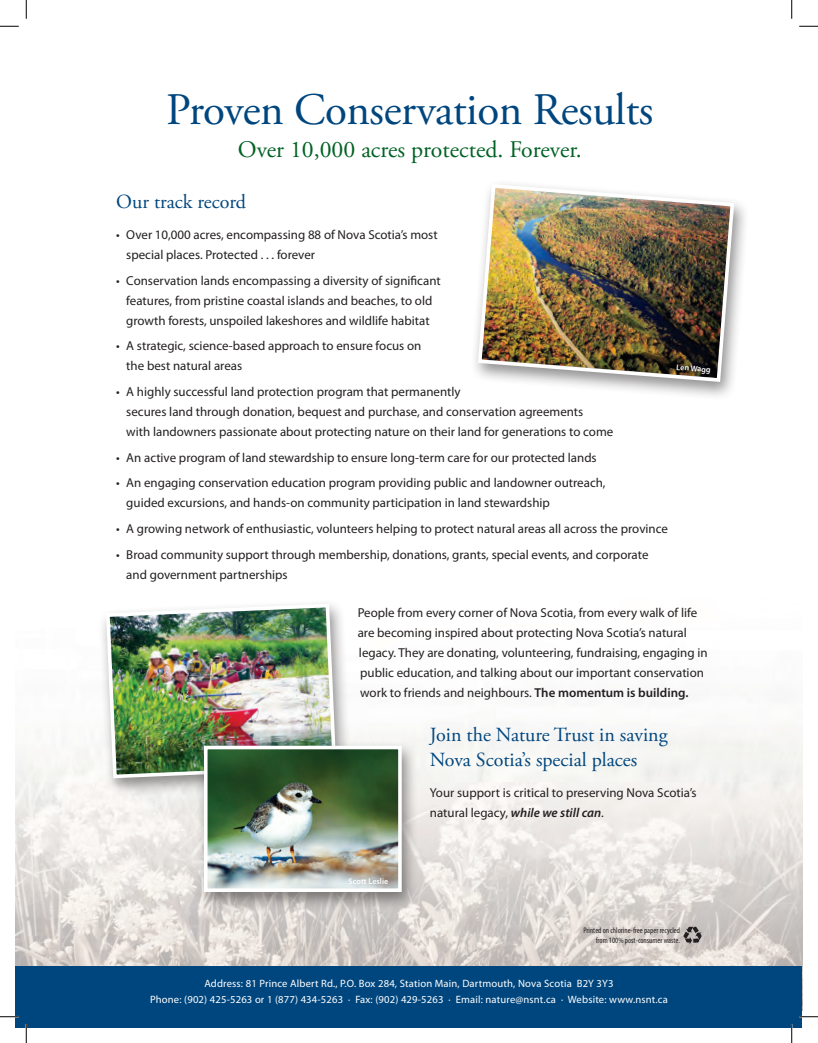
<style>
.page{position:relative;width:818px;height:1043px;background:#fff}
.page>*{position:absolute;margin:0;border:0;box-sizing:border-box;transform-origin:0 0}
.t1{font:45px "Adobe Garamond Pro";letter-spacing:-.01em;color:#00467e}
.t2{font:23.75px "Adobe Garamond Pro";color:#006224}
.t3{font:20px/25px "Adobe Garamond Pro";color:#00467e}
.t4{font:13px/20px "Myriad Pro";color:#231f20}
.t5{font:10.62px/16.2px "Myriad Pro";letter-spacing:.015em;color:#fff;text-align:center}
.t6{font:condensed 8.12px/9.8px "Myriad Pro";color:#231f20;text-align:right}
.t7{font:600 8.12px "Myriad Pro";color:#fff}
.s1{font-weight:600}
.s2{font-weight:600;font-style:italic}
</style>
<div class="page">
<img style="left:15px;top:15px;width:787px;height:951px">
<div style="left:469px;top:178px;width:280px;height:222px;background:#231f20;opacity:.5"></div>
<img style="left:476px;top:182px;width:260px;height:202px">
<div style="left:97px;top:597px;width:255px;height:199px;background:#231f20;opacity:.5"></div>
<img style="left:104px;top:602px;width:234px;height:178px">
<div style="left:15px;top:966px;width:787px;height:62px;background:#00467e"></div>
<svg style="left:683px;top:926px;width:18px;height:18px"></svg>
<div style="left:195px;top:739px;width:223px;height:172px;background:#231f20;opacity:.5"></div>
<img style="left:209px;top:750px;width:187px;height:137px">
<div style="left:204px;top:745px;width:197px;height:147px;border:4px solid #fff"></div>
<svg style="left:0;top:25px;width:19px;height:2px"></svg>
<svg style="left:799px;top:25px;width:19px;height:2px"></svg>
<svg style="left:0;top:1015px;width:19px;height:2px"></svg>
<svg style="left:799px;top:1015px;width:19px;height:2px"></svg>
<svg style="left:25px;top:0;width:2px;height:19px"></svg>
<svg style="left:25px;top:1024px;width:2px;height:18px"></svg>
<svg style="left:790px;top:0;width:2px;height:19px"></svg>
<svg style="left:790px;top:1024px;width:2px;height:18px"></svg>
<h1 class="t1" style="left:166px;top:83px;width:489px">Proven Conservation Results</h1>
<h2 class="t2" style="left:238px;top:135px;width:345px">Over 10,000 acres protected. Forever.</h2>
<h3 class="t3" style="left:116px;top:190px;width:131px">Our track record</h3>
<p class="t4" style="left:126px;top:224px;width:313px;text-indent:-10px">• Over 10,000 acres, encompassing 88 of Nova Scotia’s most special places. Protected . . . forever</p>
<p class="t4" style="left:116px;top:270px;width:326px;text-align:center">• Conservation lands encompassing a diversity of significant features, from pristine coastal islands and beaches, to old growth forests, unspoiled lakeshores and wildlife habitat</p>
<p class="t4" style="left:126px;top:336px;width:296px;text-indent:-10px">• A strategic, science-based approach to ensure focus on the best natural areas</p>
<p class="t4" style="left:126px;top:381px;width:488px;text-indent:-10px">• A highly successful land protection program that permanently<br>secures land through donation, bequest and purchase, and conservation agreements<br>with landowners passionate about protecting nature on their land for generations to come</p>
<p class="t4" style="left:116px;top:447px;width:482px">• An active program of land stewardship to ensure long-term care for our protected lands</p>
<p class="t4" style="left:126px;top:472px;width:481px;text-indent:-10px">• An engaging conservation education program providing public and landowner outreach, guided excursions, and hands-on community participation in land stewardship</p>
<p class="t4" style="left:116px;top:518px;width:553px">• A growing network of enthusiastic, volunteers helping to protect natural areas all across the province</p>
<p class="t4" style="left:126px;top:544px;width:523px;text-indent:-10px">• Broad community support through membership, donations, grants, special events, and corporate and government partnerships</p>
<p class="t4" style="left:357px;top:602px;width:351px">People from every corner of Nova Scotia, from every walk of life are becoming inspired about protecting Nova Scotia’s natural legacy. They are donating, volunteering, fundraising, engaging in public education, and talking about our important conservation work to friends and neighbours. <span class="s1">The momentum is building.</span></p>
<h3 class="t3" style="left:430px;top:723px;width:239px">Join the Nature Trust in saving<br>Nova Scotia’s special places</h3>
<p class="t4" style="left:430px;top:782px;width:268px">Your support is critical to preserving Nova Scotia’s natural legacy, <span class="s2">while we still can</span>.</p>
<p class="t7" style="left:677px;top:362px;width:36px;rotate:5deg">Len Wagg</p>
<p class="t7" style="left:348px;top:876px;width:41px">Scott Leslie</p>
<p class="t6" style="left:583px;top:925px;width:98px">Printed on chlorine-free paper recycled from 100% post-consumer waste.</p>
<p class="t5" style="left:150px;top:975px;width:519px">Address: 81 Prince Albert Rd., P.O. Box 284, Station Main, Dartmouth, Nova Scotia B2Y 3Y3<br>Phone: (902) 425-5263 or 1 (877) 434-5263 · Fax: (902) 429-5263 · Email: nature@nsnt.ca · Website: www.nsnt.ca</p>
</div>
